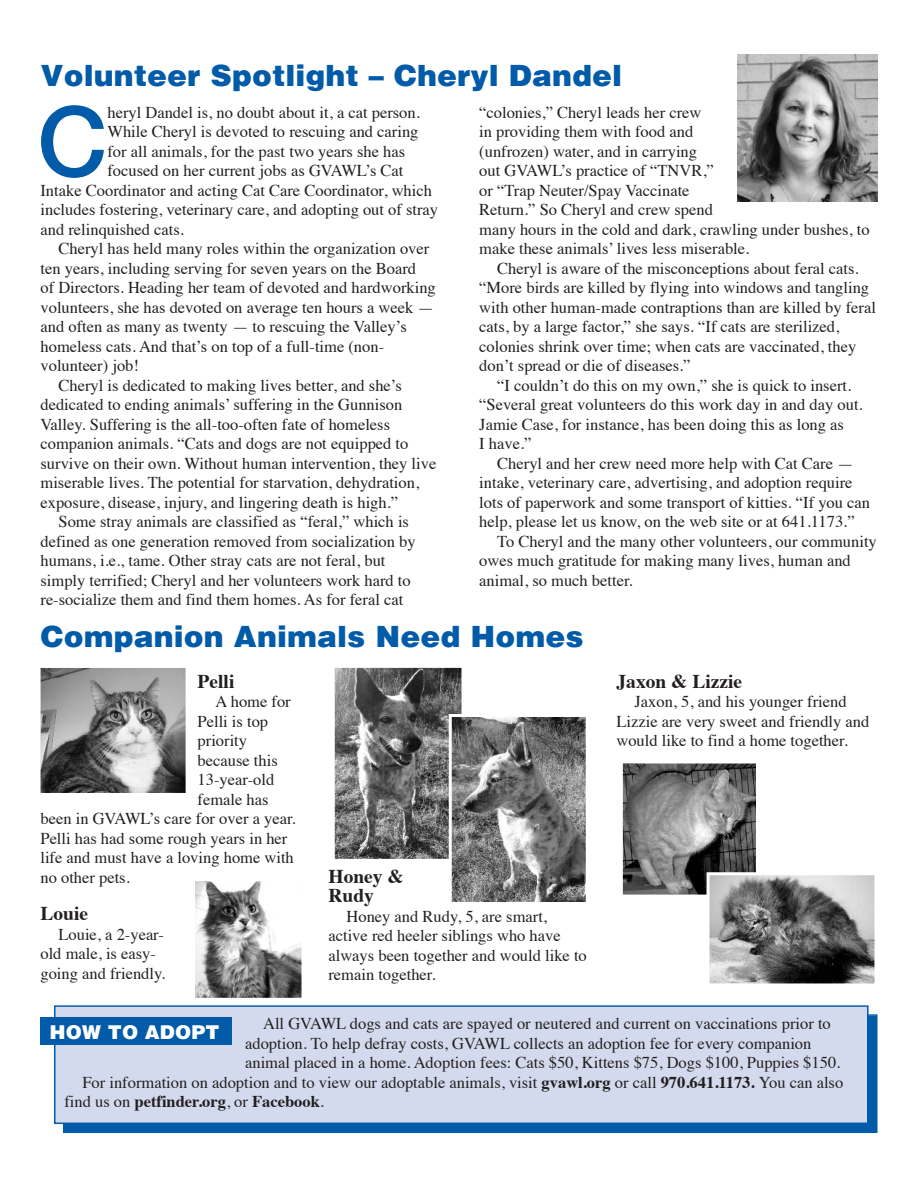
<style>
.page{position:relative;width:918px;height:1188px;background:#fff}
.page>*{position:absolute;margin:0;border:0;box-sizing:border-box;transform-origin:0 0}
.t1{font:500 97.2px "Helvetica Neue";color:#015ba9}
.t2{font:900 30px "Helvetica";color:#015ba9}
.t3{font:700 19.5px/19.5px "Times";color:#231f20}
.t4{font:900 19.5px "Helvetica";color:#fff}
.t5{font:16.5px/19.5px "Times";color:#231f20}
.t6{font:700 16.5px "Times";color:#231f20}
.s1{font-weight:700}
.s2{font-weight:400}
</style>
<div class="page">
<div style="left:64px;top:1016px;width:812px;height:116px;background:#015ba9"></div>
<div style="left:63px;top:1014px;width:815px;height:119px;border:2px solid #015ba9"></div>
<img style="left:738px;top:54px;width:140px;height:147px">
<img style="left:336px;top:669px;width:125px;height:189px">
<div style="left:332px;top:665px;width:133px;height:197px;border:3px solid #fff"></div>
<img style="left:453px;top:718px;width:132px;height:183px">
<div style="left:449px;top:714px;width:140px;height:193px;border:3px solid #fff"></div>
<img style="left:624px;top:764px;width:131px;height:130px">
<div style="left:620px;top:760px;width:139px;height:138px;border:3px solid #fff"></div>
<img style="left:711px;top:876px;width:163px;height:106px">
<div style="left:707px;top:872px;width:171px;height:114px;border:3px solid #fff"></div>
<img style="left:196px;top:882px;width:104px;height:115px">
<div style="left:192px;top:878px;width:112px;height:123px;border:3px solid #fff"></div>
<img style="left:42px;top:669px;width:143px;height:123px">
<div style="left:38px;top:665px;width:151px;height:131px;border:3px solid #fff"></div>
<div style="left:56px;top:1007px;width:811px;height:116px;background:#d3daed"></div>
<div style="left:54px;top:1005px;width:815px;height:119px;border:2px solid #015ba9"></div>
<div style="left:40px;top:1018px;width:192px;height:27px;background:#015ba9"></div>
<h2 class="t2" style="left:40px;top:54px;width:583px">Volunteer Spotlight – Cheryl Dandel</h2>
<h1 class="t1" style="left:37px;top:81px;width:72px">C</h1>
<p class="t5" style="left:107px;top:104px;width:314px">heryl Dandel is, no doubt about it, a cat person.</p>
<p class="t5" style="left:479px;top:104px;width:392px">“colonies,” Cheryl leads her crew<br>in providing them with food and<br>(unfrozen) water, and in carrying<br>out GVAWL’s practice of “TNVR,”<br>or “Trap Neuter/Spay Vaccinate<br>Return.” So Cheryl and crew spend<br>many hours in the cold and dark, crawling under bushes, to make these animals’ lives less miserable.</p>
<p class="t5" style="left:497px;top:260px;width:363px">Cheryl is aware of the misconceptions about feral cats.</p>
<p class="t5" style="left:479px;top:279px;width:391px">“More birds are killed by flying into windows and tangling</p>
<p class="t5" style="left:479px;top:299px;width:398px">with other human-made contraptions than are killed by feral</p>
<p class="t5" style="left:479px;top:318px;width:362px">cats, by a large factor,” she says. “If cats are sterilized,</p>
<p class="t5" style="left:479px;top:338px;width:379px">colonies shrink over time; when cats are vaccinated, they</p>
<p class="t5" style="left:479px;top:357px;width:213px">don’t spread or die of diseases.”</p>
<p class="t5" style="left:497px;top:377px;width:355px">“I couldn’t do this on my own,” she is quick to insert.</p>
<p class="t5" style="left:479px;top:396px;width:385px">“Several great volunteers do this work day in and day out.</p>
<p class="t5" style="left:479px;top:416px;width:366px">Jamie Case, for instance, has been doing this as long as</p>
<p class="t5" style="left:479px;top:435px;width:54px">I have.”</p>
<p class="t5" style="left:497px;top:455px;width:358px">Cheryl and her crew need more help with Cat Care —</p>
<p class="t5" style="left:479px;top:474px;width:375px">intake, veterinary care, advertising, and adoption require</p>
<p class="t5" style="left:479px;top:494px;width:392px">lots of paperwork and some transport of kitties. “If you can</p>
<p class="t5" style="left:479px;top:513px;width:377px">help, please let us know, on the web site or at 641.1173.”</p>
<p class="t5" style="left:497px;top:533px;width:381px">To Cheryl and the many other volunteers, our community</p>
<p class="t5" style="left:479px;top:552px;width:373px">owes much gratitude for making many lives, human and</p>
<p class="t5" style="left:479px;top:572px;width:155px">animal, so much better.</p>
<h2 class="t2" style="left:40px;top:616px;width:545px">Companion Animals Need Homes</h2>
<p class="t3" style="left:198px;top:673px;width:38px">Pelli</p>
<p class="t5" style="left:216px;top:693px;width:77px">A home for</p>
<p class="t5" style="left:198px;top:713px;width:72px">Pelli is top</p>
<p class="t5" style="left:198px;top:732px;width:51px">priority</p>
<p class="t5" style="left:198px;top:752px;width:82px">because this</p>
<p class="t5" style="left:198px;top:771px;width:78px">13-year-old</p>
<p class="t5" style="left:198px;top:791px;width:72px">female has</p>
<p class="t5" style="left:41px;top:810px;width:257px">been in GVAWL’s care for over a year.</p>
<p class="t5" style="left:40px;top:830px;width:248px">Pelli has had some rough years in her</p>
<p class="t5" style="left:40px;top:849px;width:255px">life and must have a loving home with</p>
<p class="t5" style="left:40px;top:869px;width:91px">no other pets.</p>
<p class="t3" style="left:40px;top:906px;width:49px">Louie</p>
<p class="t5" style="left:40px;top:926px;width:126px;text-indent:18px">Louie, a 2-year&shy;old male, is easy&shy;going and friendly.</p>
<p class="t5" style="left:107px;top:123px;width:313px">While Cheryl is devoted to rescuing and caring</p>
<p class="t5" style="left:107px;top:143px;width:299px">for all animals, for the past two years she has</p>
<p class="t5" style="left:107px;top:162px;width:298px">focused on her current jobs as GVAWL’s Cat</p>
<p class="t5" style="left:41px;top:182px;width:393px">Intake Coordinator and acting Cat Care Coordinator, which</p>
<p class="t5" style="left:41px;top:201px;width:399px">includes fostering, veterinary care, and adopting out of stray</p>
<p class="t5" style="left:41px;top:221px;width:145px">and relinquished cats.</p>
<p class="t5" style="left:59px;top:240px;width:372px">Cheryl has held many roles within the organization over</p>
<p class="t5" style="left:41px;top:260px;width:377px">ten years, including serving for seven years on the Board</p>
<p class="t5" style="left:41px;top:279px;width:397px">of Directors. Heading her team of devoted and hardworking</p>
<p class="t5" style="left:41px;top:299px;width:395px">volunteers, she has devoted on average ten hours a week —</p>
<p class="t5" style="left:41px;top:318px;width:368px">and often as many as twenty — to rescuing the Valley’s</p>
<p class="t5" style="left:41px;top:338px;width:345px">homeless cats. And that’s on top of a full-time (non-</p>
<p class="t5" style="left:41px;top:357px;width:100px">volunteer) job!</p>
<p class="t5" style="left:59px;top:377px;width:345px">Cheryl is dedicated to making lives better, and she’s</p>
<p class="t5" style="left:41px;top:396px;width:363px">dedicated to ending animals’ suffering in the Gunnison</p>
<p class="t5" style="left:41px;top:416px;width:351px">Valley. Suffering is the all-too-often fate of homeless</p>
<p class="t5" style="left:41px;top:435px;width:369px">companion animals. “Cats and dogs are not equipped to</p>
<p class="t5" style="left:41px;top:455px;width:397px">survive on their own. Without human intervention, they live</p>
<p class="t5" style="left:41px;top:474px;width:380px">miserable lives. The potential for starvation, dehydration,</p>
<p class="t5" style="left:41px;top:494px;width:359px">exposure, disease, injury, and lingering death is high.”</p>
<p class="t5" style="left:59px;top:513px;width:352px">Some stray animals are classified as “feral,” which is</p>
<p class="t5" style="left:41px;top:533px;width:377px">defined as one generation removed from socialization by</p>
<p class="t5" style="left:41px;top:552px;width:347px">humans, i.e., tame. Other stray cats are not feral, but</p>
<p class="t5" style="left:41px;top:572px;width:372px">simply terrified; Cheryl and her volunteers work hard to</p>
<p class="t5" style="left:41px;top:591px;width:364px">re-socialize them and find them homes. As for feral cat</p>
<p class="t3" style="left:616px;top:673px;width:127px">Jaxon &amp; Lizzie</p>
<p class="t5" style="left:616px;top:693px;width:254px;text-indent:18px">Jaxon, 5, and his younger friend<br>Lizzie are very sweet and friendly and would like to find a home together.</p>
<p class="t3" style="left:328px;top:868px;width:77px">Honey &amp;<br>Rudy</p>
<p class="t5" style="left:328px;top:908px;width:260px;text-indent:18px">Honey and Rudy, 5, are smart, active red heeler siblings who have always been together and would like to remain together.</p>
<p class="t5" style="left:263px;top:1015px;width:569px">All GVAWL dogs and cats are spayed or neutered and current on vaccinations prior to</p>
<p class="t5" style="left:245px;top:1035px;width:568px">adoption. To help defray costs, GVAWL collects an adoption fee for every companion</p>
<p class="t5" style="left:245px;top:1054px;width:597px">animal placed in a home. Adoption fees: Cats $50, Kittens $75, Dogs $100, Puppies $150.</p>
<p class="t5" style="left:82px;top:1074px;width:762px">For information on adoption and to view our adoptable animals, visit <span class="s1">gvawl.org</span> or call <span class="s1">970.641.1173.</span> You can also</p>
<p class="t6" style="left:64px;top:1095px;width:261px"><span class="s2">find us on</span> petfinder.org<span class="s2">, or</span> Facebook<span class="s2">.</span></p>
<p class="t4" style="left:49px;top:1018px;width:172px">HOW TO ADOPT</p>
</div>
